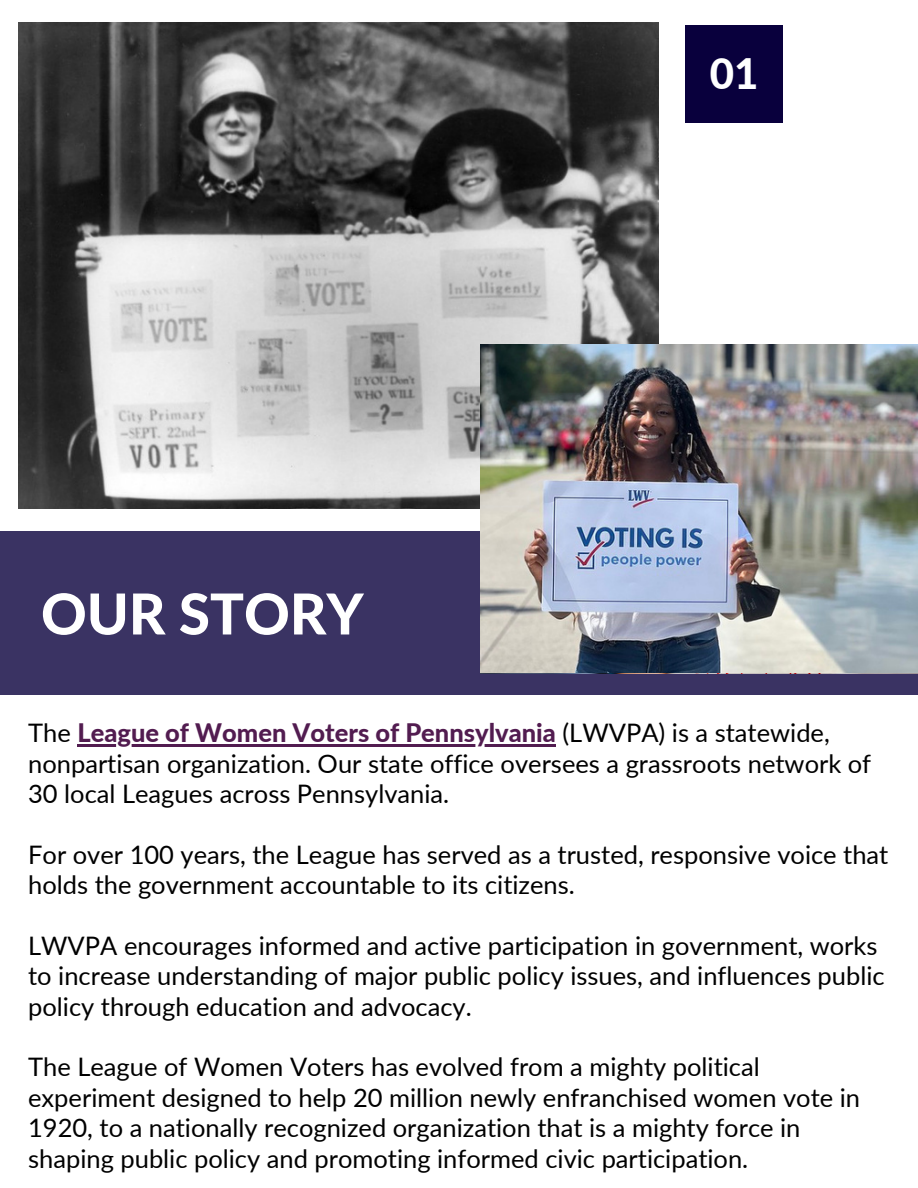
<style>
.page{position:relative;width:918px;height:1188px;background:#fff}
.page>*{position:absolute;margin:0;border:0;box-sizing:border-box;transform-origin:0 0}
.t1{font:800 56.4px "Lato";color:#fff}
.t2{font:800 42px "Lato";color:#fff}
.t3{font:25.5px/30.3px "Lato";color:#000}
.s1{font-weight:800;color:#521c50}
</style>
<div class="page">
<img style="left:18px;top:23px;width:640px;height:486px">
<div style="left:0;top:531px;width:918px;height:164px;background:#3a3363"></div>
<div style="left:685px;top:25px;width:98px;height:98px;background:#09003d"></div>
<img style="left:480px;top:344px;width:438px;height:329px">
<hr style="left:77px;top:745px;width:479px;height:2px;background:#521c50">
<p class="t1" style="left:41px;top:579px;width:324px">OUR STORY</p>
<p class="t2" style="left:710px;top:48px;width:50px">01</p>
<p class="t3" style="left:28px;top:717px;width:845px">The <span class="s1">League of Women Voters of Pennsylvania</span> (LWVPA) is a statewide, nonpartisan organization. Our state office oversees a grassroots network of<br>30 local Leagues across Pennsylvania.</p>
<p class="t3" style="left:28px;top:839px;width:862px">For over 100 years, the League has served as a trusted, responsive voice that holds the government accountable to its citizens.</p>
<p class="t3" style="left:28px;top:930px;width:858px">LWVPA encourages informed and active participation in government, works to increase understanding of major public policy issues, and influences public policy through education and advocacy.</p>
<p class="t3" style="left:28px;top:1051px;width:834px">The League of Women Voters has evolved from a mighty political experiment designed to help 20 million newly enfranchised women vote in 1920, to a nationally recognized organization that is a mighty force in shaping public policy and promoting informed civic participation.</p>
</div>
